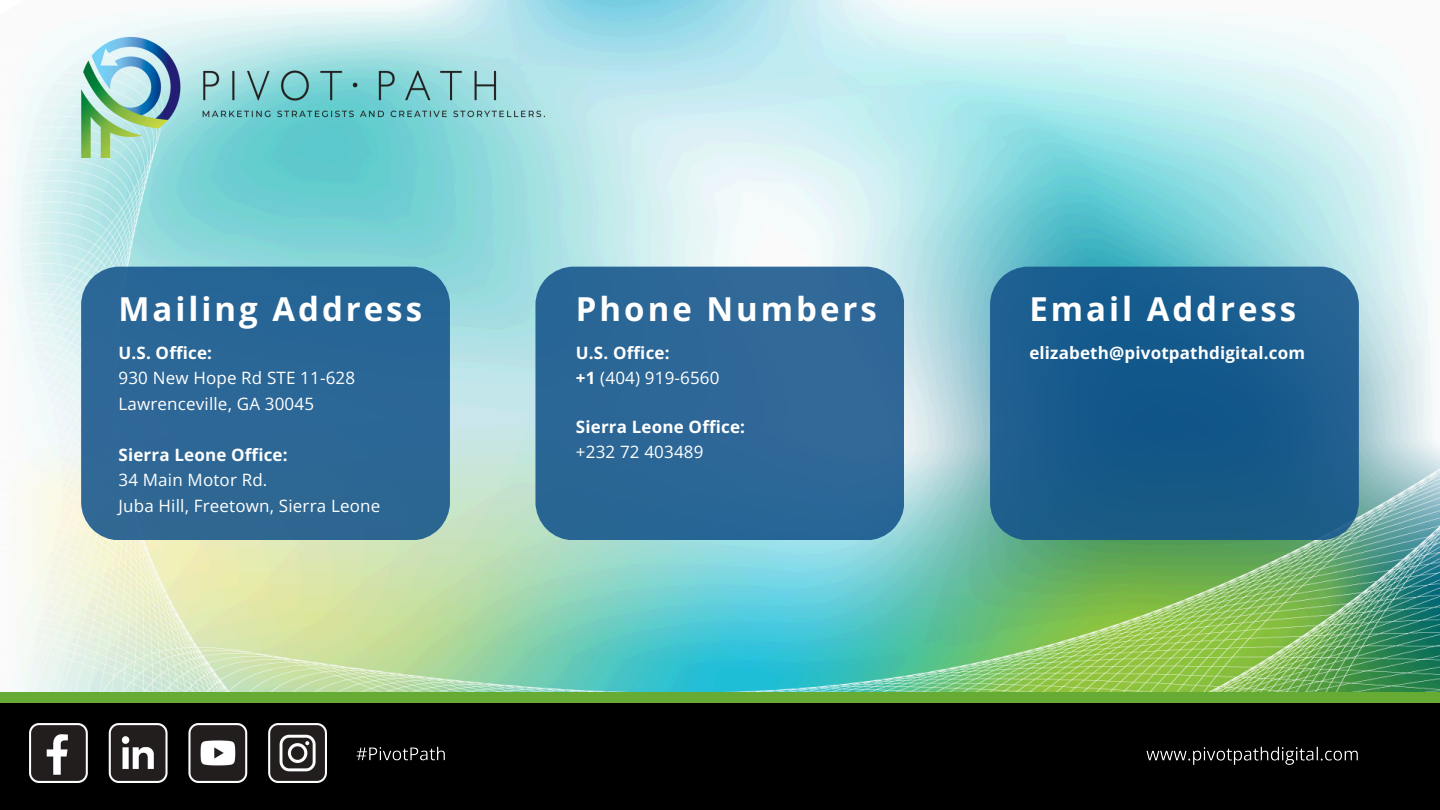
<style>
.page{position:relative;width:1440px;height:810px;background:#fff}
.page>*{position:absolute;margin:0;border:0;box-sizing:border-box;transform-origin:0 0}
.t1{font:700 33px "Open Sans";letter-spacing:.09em;color:#fff}
.t2{font:17px "Open Sans";letter-spacing:.01em;color:#fff}
.t3{font:700 17px "Open Sans";letter-spacing:.01em;color:#fff}
.s1{font-weight:700}
</style>
<div class="page">
<img style="left:12px;top:0;width:1428px;height:692px">
<div style="left:0;top:698px;width:1440px;height:112px;background:#000"></div>
<div style="left:0;top:692px;width:1440px;height:11px;background:#66ab34"></div>
<img style="left:81px;top:38px;width:464px;height:120px">
<div style="left:535px;top:267px;width:369px;height:273px;background:#2c6797"></div>
<svg style="left:990px;top:267px;width:369px;height:273px;background:#1a5d8c"></svg>
<div style="left:81px;top:267px;width:369px;height:273px;background:#2b6796"></div>
<img style="left:30px;top:724px;width:297px;height:58px">
<img style="left:356px;top:746px;width:89px;height:15px">
<img style="left:1146px;top:746px;width:212px;height:19px">
<p class="t1" style="left:119px;top:286px;width:305px">Mailing Address</p>
<p class="t3" style="left:119px;top:341px;width:95px">U.S. Office:</p>
<p class="t2" style="left:119px;top:366px;width:238px">930 New Hope Rd STE 11-628</p>
<p class="t2" style="left:119px;top:392px;width:197px">Lawrenceville, GA 30045</p>
<p class="t3" style="left:119px;top:443px;width:171px">Sierra Leone Office:</p>
<h1 class="t2" style="left:119px;top:468px;width:150px">34 Main Motor Rd.</h1>
<h2 class="t2" style="left:119px;top:494px;width:263px">Juba Hill, Freetown, Sierra Leone</h2>
<p class="t1" style="left:576px;top:286px;width:302px">Phone Numbers</p>
<p class="t3" style="left:576px;top:341px;width:95px">U.S. Office:</p>
<p class="t2" style="left:576px;top:365px;width:145px"><span class="s1">+1</span> (404) 919-6560</p>
<p class="t3" style="left:576px;top:415px;width:171px">Sierra Leone Office:</p>
<p class="t2" style="left:576px;top:440px;width:129px">+232 72 403489</p>
<h1 class="t1" style="left:1029px;top:286px;width:268px">Email Address</h1>
<p class="t3" style="left:1029px;top:341px;width:277px">elizabeth@pivotpathdigital.com</p>
</div>
